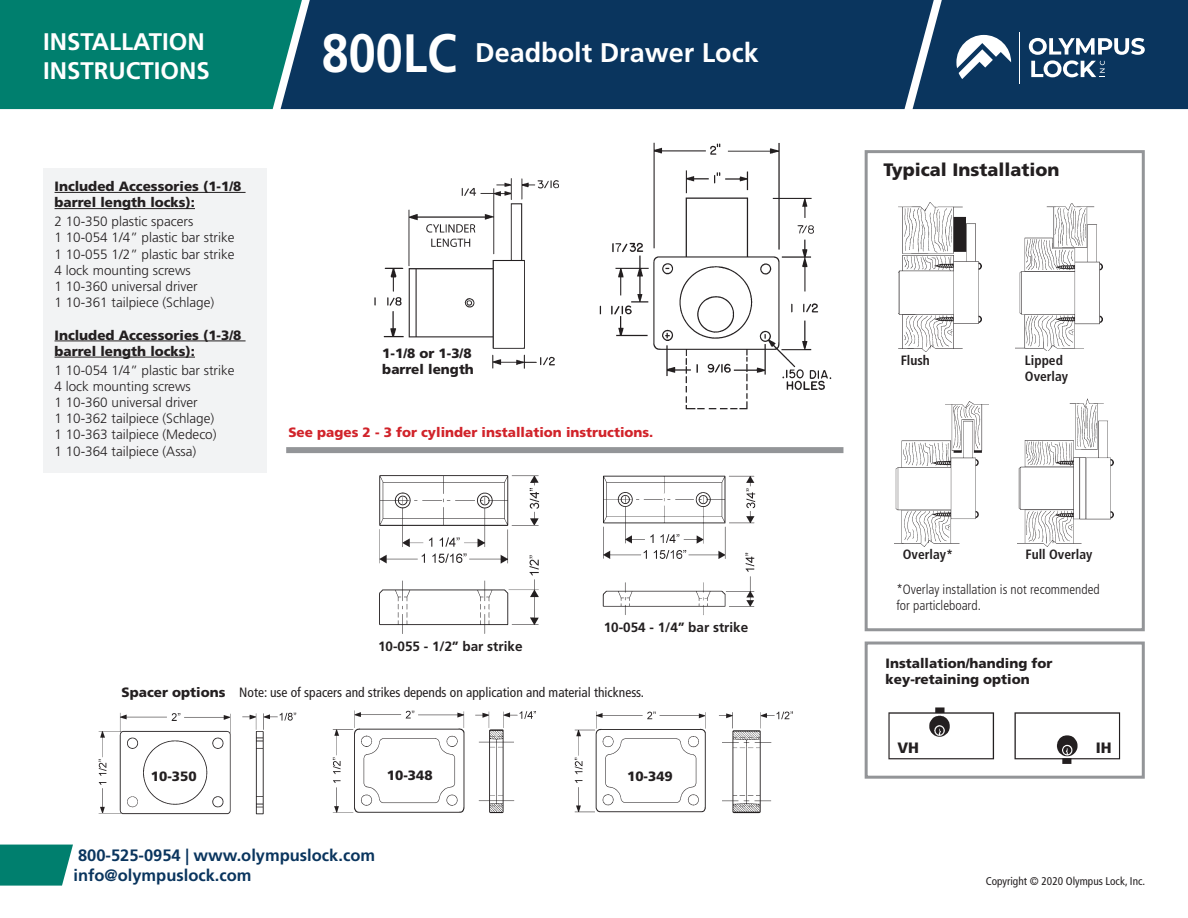
<style>
.page{position:relative;width:1188px;height:918px;background:#fff}
.page>*{position:absolute;margin:0;border:0;box-sizing:border-box;transform-origin:0 0}
.t1{font:700 54px "Frutiger LT Std";color:#fff;scale:.9 1}
.t2{font:700 27px "Frutiger LT Std";color:#fff}
.t3{font:700 24px/28.8px "Frutiger LT Std";color:#fff}
.t4{font:900 18px "Frutiger LT Std";color:#231f20}
.t5{font:700 16.5px "Frutiger LT Std";color:#0a355e}
.t6{font:900 15px "Frutiger LT Std";color:#231f20}
.t7{font:300 13.5px/16.2px "Frutiger LT Std";color:#231f20}
.t8{font:900 13.5px/16.2px "Frutiger LT Std";color:#231f20}
.t9{font:condensed 13.5px "Frutiger LT Std";color:#231f20}
.t10{font:300 condensed 13.5px/16.2px "Frutiger LT Std";color:#231f20}
.t11{font:900 13.5px "Frutiger LT Std";color:#d1232a}
.t12{font:700 13.5px "Frutiger LT Std";color:#231f20}
.t13{font:700 condensed 13.5px/16.2px "Frutiger LT Std";color:#231f20}
.t14{font:condensed 11.25px "Frutiger LT Std";color:#231f20}
.s1{font-weight:900;font-stretch:normal}
</style>
<div class="page">
<div style="left:0;top:0;width:281px;height:109px;background:#007f6e"></div>
<div style="left:281px;top:0;width:632px;height:109px;background:#0a355e"></div>
<svg style="left:0;top:845px;width:73px;height:41px;background:#15897a"></svg>
<svg style="left:913px;top:0;width:275px;height:109px;background:#244b6f"></svg>
<img style="left:899px;top:203px;width:83px;height:148px">
<img style="left:1016px;top:203px;width:86px;height:148px">
<img style="left:1018px;top:399px;width:95px;height:147px">
<img style="left:895px;top:401px;width:94px;height:146px">
<div style="left:865px;top:150px;width:280px;height:481px;border:3px solid #939598"></div>
<img style="left:379px;top:475px;width:161px;height:159px">
<img style="left:602px;top:475px;width:154px;height:140px">
<img style="left:98px;top:712px;width:199px;height:103px">
<img style="left:332px;top:710px;width:204px;height:104px">
<img style="left:575px;top:711px;width:218px;height:103px">
<img style="left:374px;top:178px;width:185px;height:191px">
<img style="left:599px;top:142px;width:233px;height:268px">
<div style="left:286px;top:447px;width:557px;height:6px;background:#939598"></div>
<img style="left:888px;top:707px;width:233px;height:57px">
<div style="left:865px;top:642px;width:280px;height:137px;border:3px solid #939598"></div>
<div style="left:43px;top:168px;width:224px;height:304px;background:#f2f3f4"></div>
<hr style="left:55px;top:192px;width:191px;height:1px;background:#231f20">
<hr style="left:55px;top:208px;width:140px;height:1px;background:#231f20">
<hr style="left:55px;top:341px;width:191px;height:1px;background:#231f20">
<hr style="left:55px;top:357px;width:140px;height:1px;background:#231f20">
<p class="t3" style="left:43px;top:28px;width:168px">INSTALLATION<br>INSTRUCTIONS</p>
<p class="t1" style="left:322px;top:21px;width:152px">800LC</p>
<p class="t2" style="left:475px;top:37px;width:285px">Deadbolt Drawer Lock</p>
<p class="t8" style="left:55px;top:178px;width:188px">Included Accessories (1-1/8 barrel length locks):</p>
<p class="t7" style="left:55px;top:214px;width:140px">2 10-350 plastic spacers</p>
<p class="t7" style="left:55px;top:230px;width:182px">1 10-054 1/4” plastic bar strike</p>
<p class="t7" style="left:55px;top:246px;width:182px">1 10-055 1/2” plastic bar strike<br>4 lock mounting screws</p>
<p class="t7" style="left:55px;top:278px;width:145px">1 10-360 universal driver</p>
<p class="t7" style="left:55px;top:295px;width:161px">1 10-361 tailpiece (Schlage)</p>
<p class="t8" style="left:55px;top:327px;width:188px">Included Accessories (1-3/8 barrel length locks):</p>
<p class="t7" style="left:55px;top:362px;width:182px">1 10-054 1/4” plastic bar strike<br>4 lock mounting screws</p>
<p class="t7" style="left:55px;top:395px;width:145px">1 10-360 universal driver</p>
<p class="t7" style="left:55px;top:411px;width:161px">1 10-362 tailpiece (Schlage)</p>
<p class="t7" style="left:55px;top:427px;width:164px">1 10-363 tailpiece (Medeco)</p>
<p class="t7" style="left:55px;top:443px;width:143px">1 10-364 tailpiece (Assa)</p>
<p class="t8" style="left:382px;top:345px;width:93px">1-1/8 or 1-3/8 barrel length</p>
<p class="t11" style="left:288px;top:424px;width:367px">See pages 2 - 3 for cylinder installation instructions.</p>
<p class="t12" style="left:378px;top:638px;width:146px">10-055 - 1/2” bar strike</p>
<p class="t12" style="left:604px;top:620px;width:146px">10-054 - 1/4” bar strike</p>
<p class="t9" style="left:122px;top:684px;width:524px"><span class="s1">Spacer options</span> Note: use of spacers and strikes depends on application and material thickness.</p>
<p class="t8" style="left:151px;top:768px;width:47px">10-350</p>
<p class="t8" style="left:387px;top:767px;width:47px">10-348</p>
<p class="t8" style="left:627px;top:768px;width:47px">10-349</p>
<p class="t4" style="left:883px;top:158px;width:177px">Typical Installation</p>
<p class="t13" style="left:901px;top:352px;width:31px">Flush</p>
<p class="t13" style="left:1025px;top:352px;width:45px">Lipped<br>Overlay</p>
<p class="t13" style="left:903px;top:547px;width:52px">Overlay*</p>
<p class="t13" style="left:1025px;top:547px;width:69px">Full Overlay</p>
<p class="t10" style="left:896px;top:581px;width:205px">*Overlay installation is not recommended for particleboard.</p>
<p class="t8" style="left:886px;top:655px;width:168px">Installation/handing for key-retaining option</p>
<p class="t6" style="left:897px;top:738px;width:23px">VH</p>
<p class="t6" style="left:1096px;top:738px;width:17px">IH</p>
<p class="t5" style="left:78px;top:846px;width:299px">800-525-0954 | www.olympuslock.com</p>
<p class="t5" style="left:73px;top:866px;width:180px">info@olympuslock.com</p>
<p class="t14" style="left:986px;top:875px;width:161px">Copyright © 2020 Olympus Lock, Inc.</p>
</div>
